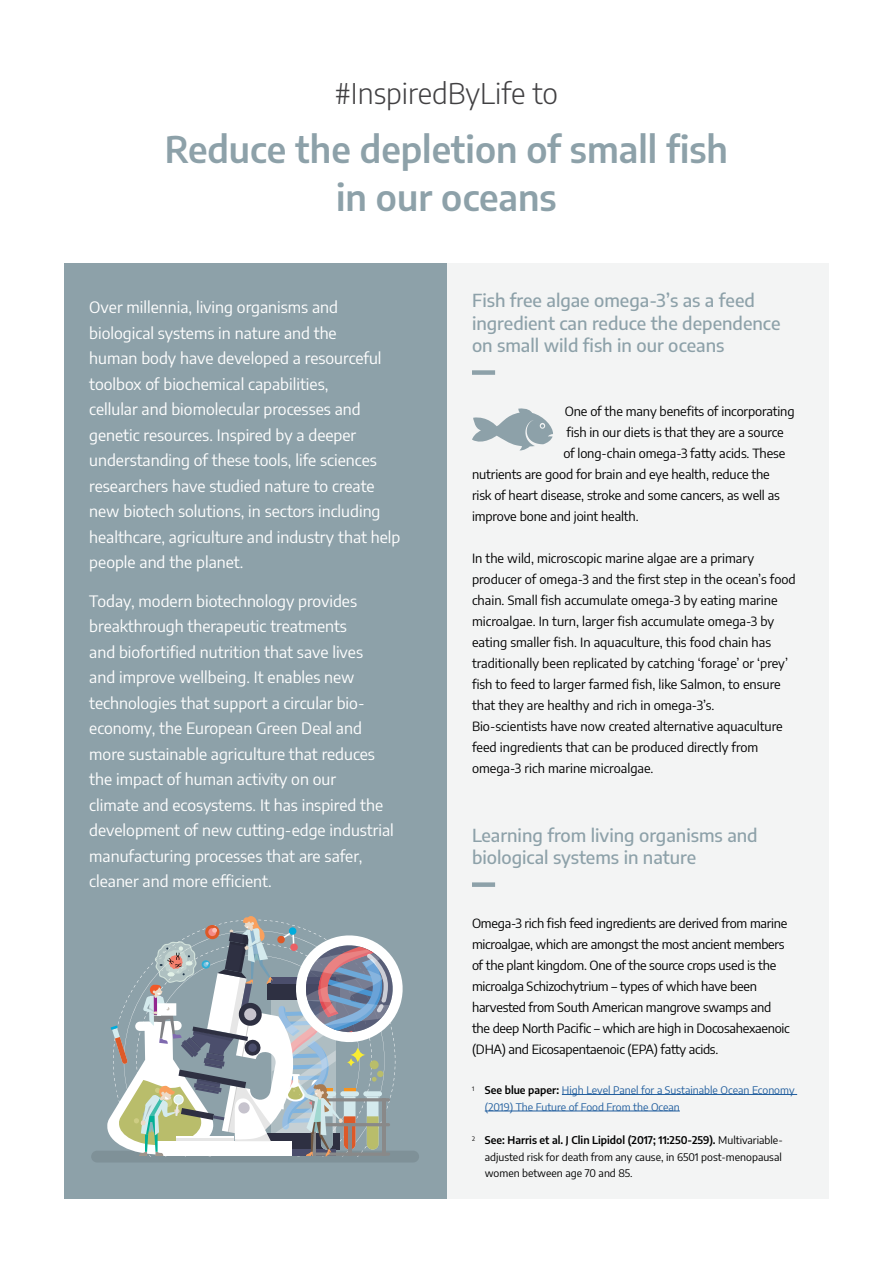
<style>
.page{position:relative;width:893px;height:1263px;background:#fff}
.page>*{position:absolute;margin:0;border:0;box-sizing:border-box;transform-origin:0 0}
.t1{font:600 36px/47.8px "Encode Sans";color:#8da1a9;text-align:center}
.t2{font:300 28.5px "Encode Sans";color:#414042}
.t3{font:500 18px/22.5px "Encode Sans";color:#8da1a9}
.t4{font:15.75px/25.5px "Encode Sans";color:#fff}
.t5{font:12.75px/21px "Encode Sans";letter-spacing:-.01em;color:#000}
.t6{font:10.5px/16.5px "Encode Sans";color:#000;text-align:justify}
.t7{font:10.5px/16.5px "Encode Sans";color:#215e9e}
.s1{font-weight:600;color:#000}
.s2{font-weight:600}
</style>
<div class="page">
<div style="left:437px;top:264px;width:392px;height:935px;background:#f3f4f4"></div>
<div style="left:64px;top:264px;width:382px;height:935px;background:#8da1a9"></div>
<div style="left:91px;top:1150px;width:328px;height:12px;background:#7f9198;border-radius:6px"></div>
<svg style="left:107px;top:916px;width:302px;height:241px"></svg>
<div style="left:472px;top:370px;width:23px;height:5px;background:#8da1a9"></div>
<div style="left:472px;top:882px;width:23px;height:5px;background:#8da1a9"></div>
<svg style="left:472px;top:408px;width:81px;height:43px"></svg>
<hr style="left:562px;top:1094px;width:235px;height:1px;background:#215e9e">
<hr style="left:485px;top:1111px;width:195px;height:1px;background:#215e9e">
<h2 class="t2" style="left:335px;top:74px;width:225px">#InspiredByLife to</h2>
<h1 class="t1" style="left:165px;top:123px;width:565px">Reduce the depletion of small fish in our oceans</h1>
<p class="t4" style="left:89px;top:294px;width:313px">Over millennia, living organisms and biological systems in nature and the<br>human body have developed a resourceful toolbox of biochemical capabilities,<br>cellular and biomolecular processes and genetic resources. Inspired by a deeper understanding of these tools, life sciences researchers have studied nature to create new biotech solutions, in sectors including healthcare, agriculture and industry that help people and the planet.</p>
<p class="t4" style="left:89px;top:587px;width:306px">Today, modern biotechnology provides breakthrough therapeutic treatments<br>and biofortified nutrition that save lives<br>and improve wellbeing. It enables new technologies that support a circular bio&shy;economy, the European Green Deal and more sustainable agriculture that reduces the impact of human activity on our<br>climate and ecosystems. It has inspired the development of new cutting-edge industrial manufacturing processes that are safer, cleaner and more efficient.</p>
<h3 class="t3" style="left:472px;top:288px;width:310px">Fish free algae omega-3’s as a feed ingredient can reduce the dependence on small wild fish in our oceans</h3>
<p class="t5" style="left:565px;top:400px;width:231px">One of the many benefits of incorporating</p>
<p class="t5" style="left:566px;top:421px;width:219px">fish in our diets is that they are a source</p>
<p class="t5" style="left:563px;top:442px;width:224px">of long-chain omega-3 fatty acids. These</p>
<p class="t5" style="left:472px;top:463px;width:299px">nutrients are good for brain and eye health, reduce the</p>
<p class="t5" style="left:472px;top:484px;width:309px">risk of heart disease, stroke and some cancers, as well as</p>
<p class="t5" style="left:472px;top:505px;width:168px">improve bone and joint health.</p>
<p class="t5" style="left:472px;top:547px;width:325px">In the wild, microscopic marine algae are a primary producer of omega-3 and the first step in the ocean’s food chain. Small fish accumulate omega-3 by eating marine microalgae. In turn, larger fish accumulate omega-3 by eating smaller fish. In aquaculture, this food chain has traditionally been replicated by catching ‘forage’ or ‘prey’ fish to feed to larger farmed fish, like Salmon, to ensure that they are healthy and rich in omega-3’s.<br>Bio-scientists have now created alternative aquaculture feed ingredients that can be produced directly from omega-3 rich marine microalgae.</p>
<h3 class="t3" style="left:472px;top:823px;width:287px">Learning from living organisms and biological systems in nature</h3>
<p class="t5" style="left:472px;top:912px;width:319px">Omega-3 rich fish feed ingredients are derived from marine microalgae, which are amongst the most ancient members of the plant kingdom. One of the source crops used is the microalga Schizochytrium – types of which have been harvested from South American mangrove swamps and the deep North Pacific – which are high in Docosahexaenoic (DHA) and Eicosapentaenoic (EPA) fatty acids.</p>
<p class="t7" style="left:485px;top:1081px;width:311px;text-indent:-13px"><sup>1</sup> <span class="s1">See blue paper:</span> High Level Panel for a Sustainable Ocean Economy (2019) The Future of Food From the Ocean</p>
<p class="t6" style="left:485px;top:1131px;width:299px;text-indent:-13px"><sup>2</sup> <span class="s2">See: Harris et al. J Clin Lipidol (2017; 11:250-259).</span> Multivariable&shy;adjusted risk for death from any cause, in 6501 post-menopausal women between age 70 and 85.</p>
</div>
